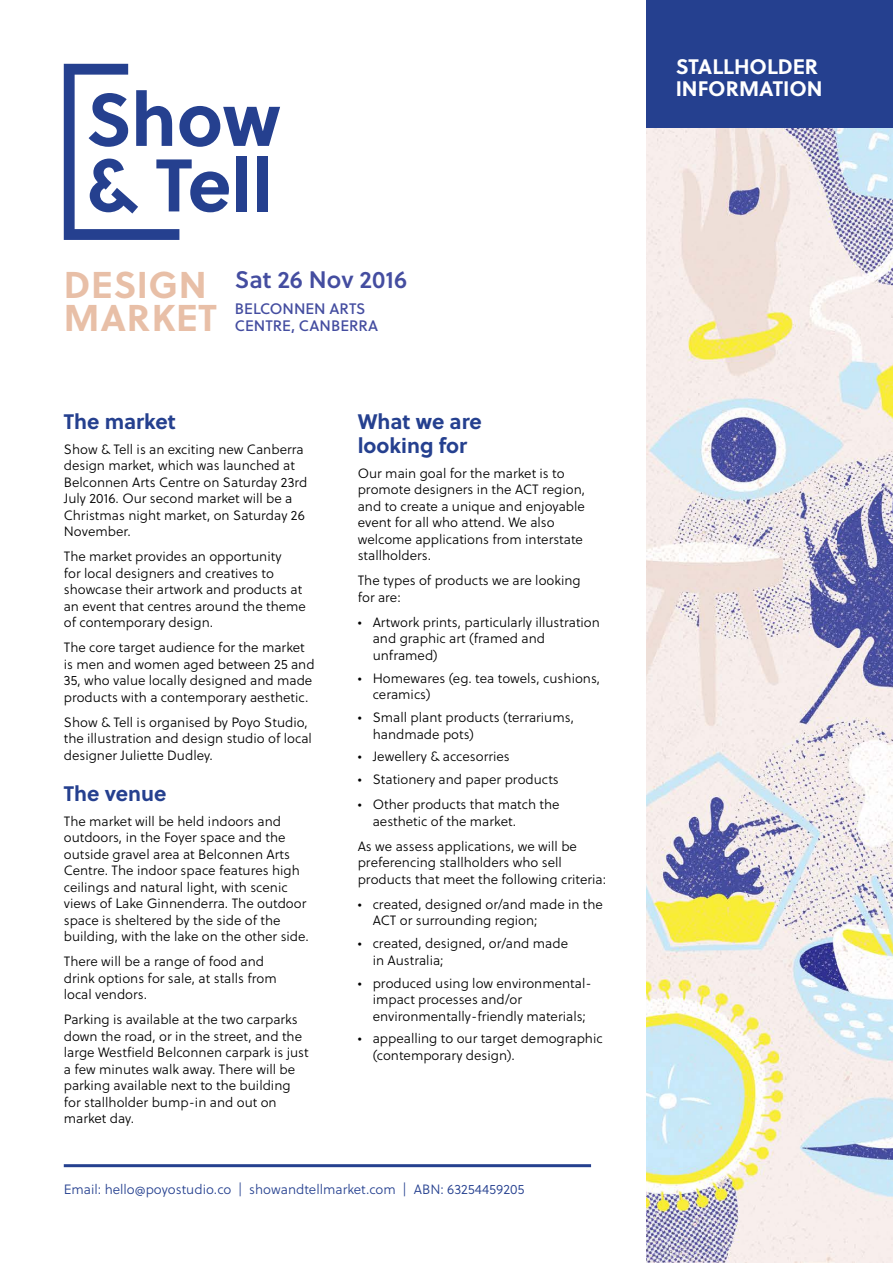
<style>
.page{position:relative;width:893px;height:1263px;background:#fff}
.page>*{position:absolute;margin:0;border:0;box-sizing:border-box;transform-origin:0 0}
.t1{font:700 37.2px/33px "Soleil";letter-spacing:.02em;color:#e8bfa7}
.t2{font:600 23.85px "Soleil";color:#444da0}
.t3{font:700 21px/24px "Soleil";color:#25408f}
.t4{font:700 21px/22.5px "Soleil";color:#fff}
.t5{font:15.15px/17.4px "Soleil";color:#444da0}
.t6{font:300 13.5px/16.5px "Soleil";color:#000}
.t7{font:300 13.5px "Soleil";color:#25408f}
</style>
<div class="page">
<img style="left:646px;top:128px;width:247px;height:1135px">
<svg style="left:64px;top:64px;width:216px;height:176px"></svg>
<div style="left:237px;top:156px;width:10px;height:55px;background:#25408f"></div>
<div style="left:257px;top:156px;width:11px;height:55px;background:#25408f"></div>
<div style="left:646px;top:0;width:247px;height:128px;background:#25408f"></div>
<hr style="left:64px;top:1164px;width:527px;height:3px;background:#25408f">
<h1 class="t1" style="left:64px;top:266px;width:155px">DESIGN<br>MARKET</h1>
<h2 class="t2" style="left:235px;top:261px;width:174px">Sat 26 Nov 2016</h2>
<p class="t5" style="left:235px;top:299px;width:145px">BELCONNEN ARTS<br>CENTRE, CANBERRA</p>
<h3 class="t3" style="left:64px;top:408px;width:113px">The market</h3>
<p class="t6" style="left:64px;top:441px;width:245px">Show &amp; Tell is an exciting new Canberra design market, which was launched at Belconnen Arts Centre on Saturday 23rd July 2016. Our second market will be a Christmas night market, on Saturday 26<br>November.</p>
<p class="t6" style="left:64px;top:548px;width:244px">The market provides an opportunity<br>for local designers and creatives to showcase their artwork and products at an event that centres around the theme of contemporary design.</p>
<p class="t6" style="left:64px;top:639px;width:252px">The core target audience for the market is men and women aged between 25 and 35, who value locally designed and made products with a contemporary aesthetic.</p>
<p class="t6" style="left:64px;top:714px;width:250px">Show &amp; Tell is organised by Poyo Studio, the illustration and design studio of local designer Juliette Dudley.</p>
<h3 class="t3" style="left:64px;top:780px;width:104px">The venue</h3>
<p class="t6" style="left:64px;top:813px;width:247px">The market will be held indoors and outdoors, in the Foyer space and the outside gravel area at Belconnen Arts Centre. The indoor space features high ceilings and natural light, with scenic views of Lake Ginnenderra. The outdoor space is sheltered by the side of the building, with the lake on the other side.</p>
<p class="t6" style="left:64px;top:953px;width:215px">There will be a range of food and drink options for sale, at stalls from local vendors.</p>
<p class="t6" style="left:64px;top:1011px;width:246px">Parking is available at the two carparks down the road, or in the street, and the large Westfield Belconnen carpark is just a few minutes walk away. There will be parking available next to the building for stallholder bump-in and out on market day.</p>
<h3 class="t3" style="left:358px;top:408px;width:126px">What we are looking for</h3>
<p class="t6" style="left:358px;top:465px;width:229px">Our main goal for the market is to promote designers in the ACT region, and to create a unique and enjoyable event for all who attend. We also welcome applications from interstate stallholders.</p>
<p class="t6" style="left:358px;top:572px;width:225px">The types of products we are looking for are:</p>
<p class="t6" style="left:373px;top:614px;width:229px;text-indent:-15px">• Artwork prints, particularly illustration and graphic art (framed and unframed)</p>
<p class="t6" style="left:373px;top:669px;width:229px;text-indent:-15px">• Homewares (eg. tea towels, cushions, ceramics)</p>
<p class="t6" style="left:373px;top:709px;width:203px;text-indent:-15px">• Small plant products (terrariums, handmade pots)</p>
<p class="t6" style="left:358px;top:748px;width:154px">• Jewellery &amp; accesorries</p>
<p class="t6" style="left:358px;top:771px;width:203px">• Stationery and paper products</p>
<p class="t6" style="left:373px;top:796px;width:188px;text-indent:-15px">• Other products that match the aesthetic of the market.</p>
<p class="t6" style="left:358px;top:838px;width:250px">As we assess applications, we will be preferencing stallholders who sell products that meet the following criteria:</p>
<p class="t6" style="left:373px;top:896px;width:232px;text-indent:-15px">• created, designed or/and made in the<br>ACT or surrounding region;</p>
<p class="t6" style="left:373px;top:935px;width:197px;text-indent:-15px">• created, designed, or/and made in Australia;</p>
<p class="t6" style="left:373px;top:974px;width:220px;text-indent:-15px">• produced using low environmental&shy;impact processes and/or environmentally-friendly materials;</p>
<p class="t6" style="left:373px;top:1030px;width:231px;text-indent:-15px">• appealling to our target demographic (contemporary design).</p>
<p class="t7" style="left:64px;top:1180px;width:462px">Email: hello@poyostudio.co | showandtellmarket.com | ABN: 63254459205</p>
<h3 class="t4" style="left:676px;top:54px;width:148px">STALLHOLDER<br>INFORMATION</h3>
</div>
